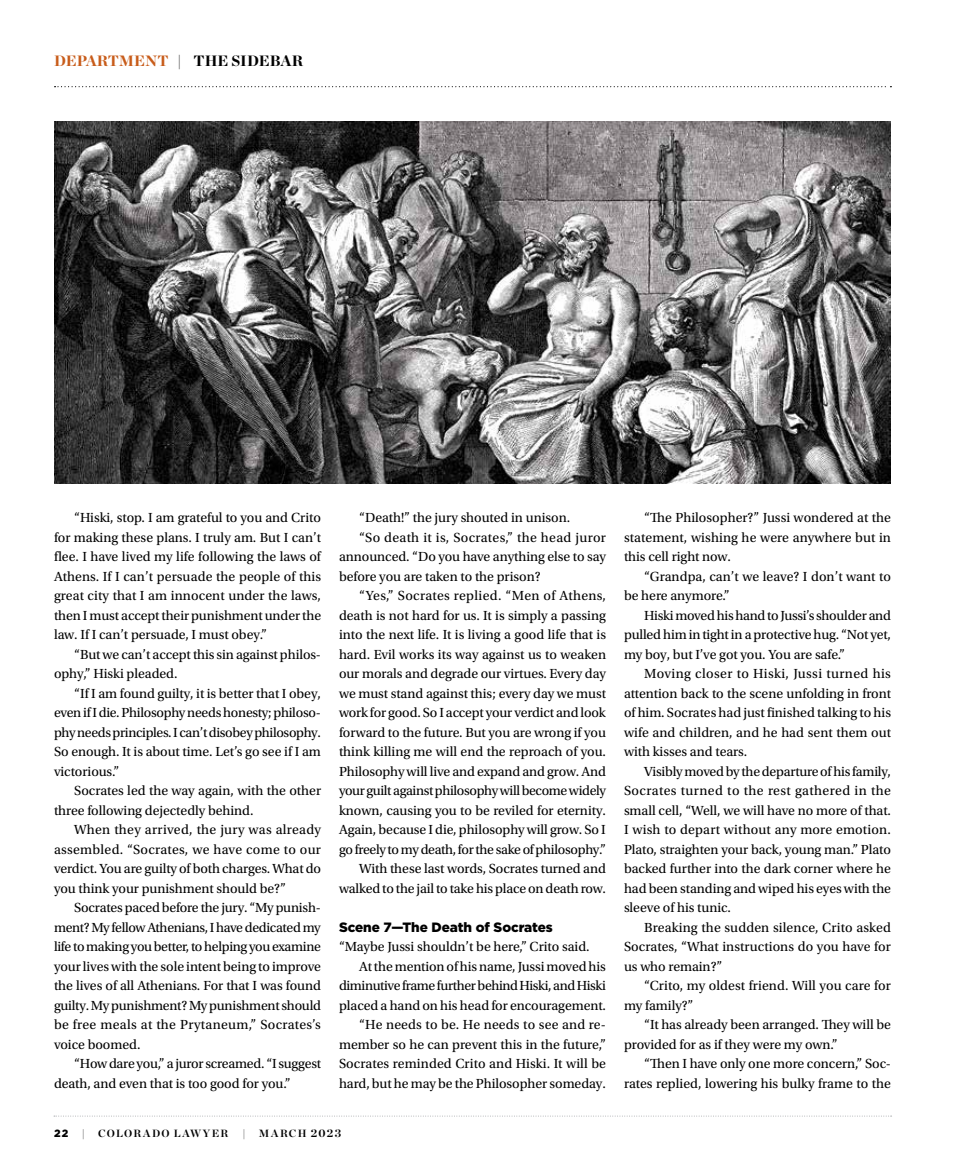
<style>
.page{position:relative;width:972px;height:1175px;background:#fff}
.page>*{position:absolute;margin:0;border:0;box-sizing:border-box;transform-origin:0 0}
.t1{font:900 15px "Chronicle Display";color:#000}
.t2{font:13.8px/19.5px "Utopia Std";letter-spacing:-.005em;color:#000;text-align:justify}
.t3{font:13.8px "Utopia Std";letter-spacing:-.025em;color:#000}
.t4{font:13.8px "Utopia Std";letter-spacing:.025em;color:#000}
.t5{font:900 13.5px "Gotham";letter-spacing:-.005em;color:#000}
.t6{font:700 10.5px "Chronicle Display";letter-spacing:.12em;color:#000}
.t7{font:900 10.5px "Gotham";color:#000}
.s1{color:#c85c1a}
.s2{font-size:11.25px}
</style>
<div class="page">
<svg style="left:54px;top:1115px;width:838px;height:1px"></svg>
<svg style="left:55px;top:86px;width:836px;height:1px"></svg>
<img style="left:54px;top:122px;width:837px;height:361px">
<p class="t1" style="left:54px;top:48px;width:251px"><span class="s1">DEPARTMENT</span> | THE SIDEBAR</p>
<p class="t2" style="left:54px;top:508px;width:269px;text-indent:20px">“Hiski, stop. I am grateful to you and Crito for making these plans. I truly am. But I can’t flee. I have lived my life following the laws of Athens. If I can’t persuade the people of this great city that I am innocent under the laws, then I must accept their punishment under the law. If I can’t persuade, I must obey.”</p>
<p class="t2" style="left:54px;top:644px;width:268px;text-indent:20px">“But we can’t accept this sin against philos&shy;ophy,” Hiski pleaded.</p>
<p class="t2" style="left:54px;top:683px;width:269px;text-indent:20px">“If I am found guilty, it is better that I obey, even if I die. Philosophy needs honesty; philoso&shy;phy needs principles. I can’t disobey philosophy.<br>So enough. It is about time. Let’s go see if I am victorious.”</p>
<p class="t2" style="left:54px;top:781px;width:269px;text-indent:20px">Socrates led the way again, with the other three following dejectedly behind.</p>
<p class="t2" style="left:54px;top:820px;width:269px;text-indent:20px">When they arrived, the jury was already assembled. “Socrates, we have come to our verdict. You are guilty of both charges. What do you think your punishment should be?”</p>
<p class="t2" style="left:54px;top:898px;width:269px;text-indent:20px">Socrates paced before the jury. “My punish&shy;ment? My fellow Athenians, I have dedicated my life to making you better, to helping you examine your lives with the sole intent being to improve the lives of all Athenians. For that I was found guilty. My punishment? My punishment should be free meals at the Prytaneum,” Socrates’s voice boomed.</p>
<p class="t2" style="left:54px;top:1054px;width:269px;text-indent:20px">“How dare you,” a juror screamed. “I suggest death, and even that is too good for you.”</p>
<p class="t2" style="left:359px;top:508px;width:212px">“Death!” the jury shouted in unison.</p>
<p class="t4" style="left:359px;top:529px;width:248px">“So death it is, Socrates,” the head juror</p>
<p class="t2" style="left:339px;top:547px;width:268px">announced. “Do you have anything else to say</p>
<p class="t2" style="left:339px;top:566px;width:203px">before you are taken to the prison?</p>
<p class="t4" style="left:359px;top:588px;width:248px">“Yes,” Socrates replied. “Men of Athens,</p>
<p class="t2" style="left:339px;top:605px;width:268px">death is not hard for us. It is simply a passing</p>
<p class="t2" style="left:339px;top:625px;width:269px">into the next life. It is living a good life that is</p>
<p class="t2" style="left:339px;top:644px;width:269px">hard. Evil works its way against us to weaken</p>
<p class="t2" style="left:339px;top:664px;width:268px">our morals and degrade our virtues. Every day</p>
<p class="t2" style="left:339px;top:683px;width:268px">we must stand against this; every day we must</p>
<p class="t2" style="left:339px;top:703px;width:268px">work for good. So I accept your verdict and look</p>
<p class="t2" style="left:339px;top:722px;width:269px">forward to the future. But you are wrong if you</p>
<p class="t2" style="left:339px;top:742px;width:269px">think killing me will end the reproach of you.</p>
<p class="t2" style="left:339px;top:761px;width:269px">Philosophy will live and expand and grow. And</p>
<p class="t3" style="left:339px;top:783px;width:269px">your guilt against philosophy will become widely</p>
<p class="t2" style="left:339px;top:800px;width:269px">known, causing you to be reviled for eternity.</p>
<p class="t2" style="left:339px;top:820px;width:268px">Again, because I die, philosophy will grow. So I</p>
<p class="t2" style="left:339px;top:839px;width:269px">go freely to my death, for the sake of philosophy.”</p>
<p class="t2" style="left:359px;top:859px;width:248px">With these last words, Socrates turned and</p>
<p class="t2" style="left:339px;top:878px;width:269px">walked to the jail to take his place on death row.</p>
<p class="t5" style="left:339px;top:917px;width:215px">Scene 7—The Death of Socrates</p>
<p class="t2" style="left:339px;top:937px;width:252px">“Maybe Jussi shouldn’t be here,” Crito said.</p>
<p class="t2" style="left:359px;top:957px;width:248px">At the mention of his name, Jussi moved his</p>
<p class="t3" style="left:339px;top:978px;width:268px">diminutive frame further behind Hiski, and Hiski</p>
<p class="t2" style="left:339px;top:996px;width:269px">placed a hand on his head for encouragement.</p>
<p class="t2" style="left:359px;top:1015px;width:248px">“He needs to be. He needs to see and re-</p>
<p class="t2" style="left:339px;top:1034px;width:269px">member so he can prevent this in the future,”</p>
<p class="t2" style="left:339px;top:1054px;width:269px">Socrates reminded Crito and Hiski. It will be</p>
<p class="t2" style="left:339px;top:1073px;width:268px">hard, but he may be the Philosopher someday.</p>
<p class="t7" style="left:54px;top:1126px;width:16px">22</p>
<p class="t6" style="left:82px;top:1125px;width:5px">|</p>
<p class="t6" style="left:98px;top:1125px;width:132px">COLORADO LAWYER</p>
<p class="t6" style="left:242px;top:1125px;width:5px">|</p>
<p class="t6" style="left:259px;top:1125px;width:84px">MARCH <span class="s2">2023</span></p>
<p class="t2" style="left:624px;top:508px;width:269px;text-indent:20px">“The Philosopher?” Jussi wondered at the statement, wishing he were anywhere but in this cell right now.</p>
<p class="t2" style="left:624px;top:566px;width:268px;text-indent:20px">“Grandpa, can’t we leave? I don’t want to be here anymore.”</p>
<p class="t2" style="left:624px;top:605px;width:269px;text-indent:20px">Hiski moved his hand to Jussi’s shoulder and pulled him in tight in a protective hug. “Not yet, my boy, but I’ve got you. You are safe.”</p>
<p class="t2" style="left:624px;top:664px;width:269px;text-indent:20px">Moving closer to Hiski, Jussi turned his attention back to the scene unfolding in front of him. Socrates had just finished talking to his wife and children, and he had sent them out with kisses and tears.</p>
<p class="t2" style="left:624px;top:761px;width:269px;text-indent:20px">Visibly moved by the departure of his family, Socrates turned to the rest gathered in the small cell, “Well, we will have no more of that.<br>I wish to depart without any more emotion.<br>Plato, straighten your back, young man.” Plato backed further into the dark corner where he had been standing and wiped his eyes with the sleeve of his tunic.</p>
<p class="t2" style="left:624px;top:917px;width:269px;text-indent:20px">Breaking the sudden silence, Crito asked Socrates, “What instructions do you have for us who remain?”</p>
<p class="t2" style="left:624px;top:976px;width:268px;text-indent:20px">“Crito, my oldest friend. Will you care for my family?”</p>
<p class="t2" style="left:624px;top:1015px;width:268px;text-indent:20px">“It has already been arranged. They will be provided for as if they were my own.”</p>
<p class="t2" style="left:624px;top:1054px;width:268px;text-align:right">“Then I have only one more concern,” Soc&shy;rates replied, lowering his bulky frame to the</p>
</div>
